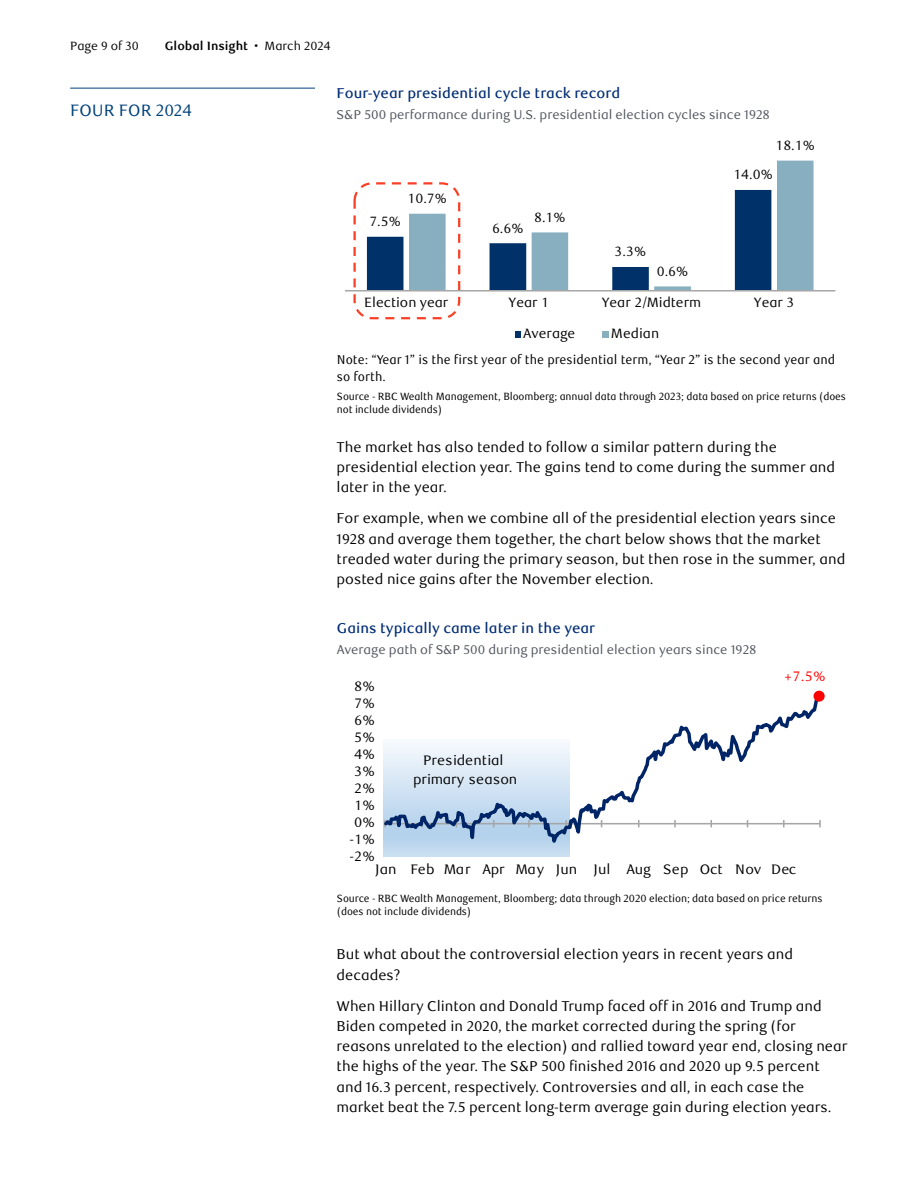
<style>
.page{position:relative;width:918px;height:1188px;background:#fff}
.page>*{position:absolute;margin:0;border:0;box-sizing:border-box;transform-origin:0 0}
.t1{font:16.5px "RBC Text";letter-spacing:-.005em;color:#00427a}
.FA_Focus_Article_FA_body_text{font:14.25px/20.2px "RBC Text";color:#000}
.t2{font:500 14.25px "RBC Text";color:#002d74}
.t3{font:13.8px/18.3px "RBC Text Tabular";letter-spacing:-.005em;color:#000;text-align:center}
.t4{font:13.8px "RBC Text Tabular";color:#f00}
.t5{font:13.5px "RBC Text Tabular";color:#000}
.Exhibits_Exhibit_Subtitle{font:12.75px "RBC Text";color:#4f545c}
.Exhibits_Exhibit_Note{font:12.75px/16.5px "RBC Text Cond";color:#000}
.t6{font:700 12px "RBC Text";color:#000}
.t7{font:12px "RBC Text";color:#000}
.Exhibits_Exhibit_Source{font:10.5px/13.5px "RBC Text Cond";letter-spacing:-.01em;color:#000}
.s1{font-weight:400}
</style>
<div class="page">
<hr style="left:70px;top:88px;width:245px;height:1px;background:#00427a">
<div style="left:367px;top:236px;width:37px;height:54px;background:#003168"></div>
<svg style="left:409px;top:161px;width:405px;height:129px"></svg>
<hr style="left:345px;top:290px;width:490px;height:2px;background:#a6a6a6">
<svg style="left:515px;top:332px;width:5px;height:6px"></svg>
<div style="left:602px;top:332px;width:7px;height:6px;background:#87afbf"></div>
<div style="left:353px;top:182px;width:107px;height:137px;border:2px dashed #f93f26;border-radius:17px"></div>
<svg style="left:385px;top:691px;width:436px;height:166px"></svg>
<div style="left:814px;top:691px;width:11px;height:11px;background:#f00;border-radius:50%"></div>
<p class="t7" style="left:70px;top:38px;width:70px">Page 9 of 30</p>
<p class="t6" style="left:165px;top:38px;width:168px">Global Insight <span class="s1">• March 2024</span></p>
<p class="t1" style="left:70px;top:100px;width:124px">FOUR FOR 2024</p>
<p class="t2" style="left:337px;top:85px;width:285px">Four-year presidential cycle track record</p>
<p class="Exhibits_Exhibit_Subtitle" style="left:337px;top:107px;width:435px">S&amp;P 500 performance during U.S. presidential election cycles since 1928</p>
<p class="t5" style="left:775px;top:137px;width:41px">18.1%</p>
<p class="t5" style="left:369px;top:214px;width:33px">7.5%</p>
<p class="t5" style="left:408px;top:191px;width:41px">10.7%</p>
<p class="t5" style="left:492px;top:220px;width:33px">6.6%</p>
<p class="t5" style="left:534px;top:209px;width:33px">8.1%</p>
<p class="t5" style="left:615px;top:244px;width:33px">3.3%</p>
<p class="t5" style="left:657px;top:263px;width:33px">0.6%</p>
<p class="t5" style="left:733px;top:167px;width:41px">14.0%</p>
<p class="t5" style="left:364px;top:294px;width:86px">Election year</p>
<p class="t5" style="left:509px;top:294px;width:42px">Year 1</p>
<p class="t5" style="left:602px;top:294px;width:101px">Year 2/Midterm</p>
<p class="t5" style="left:754px;top:294px;width:42px">Year 3</p>
<p class="t5" style="left:523px;top:325px;width:54px">Average</p>
<p class="t5" style="left:611px;top:325px;width:50px">Median</p>
<p class="Exhibits_Exhibit_Note" style="left:337px;top:352px;width:500px">Note: “Year 1” is the first year of the presidential term, “Year 2” is the second year and so forth.</p>
<p class="Exhibits_Exhibit_Source" style="left:337px;top:390px;width:511px">Source - RBC Wealth Management, Bloomberg; annual data through 2023; data based on price returns (does not include dividends)</p>
<p class="FA_Focus_Article_FA_body_text" style="left:337px;top:437px;width:500px">The market has also tended to follow a similar pattern during the presidential election year. The gains tend to come during the summer and later in the year.</p>
<p class="FA_Focus_Article_FA_body_text" style="left:337px;top:509px;width:510px">For example, when we combine all of the presidential election years since 1928 and average them together, the chart below shows that the market treaded water during the primary season, but then rose in the summer, and posted nice gains after the November election.</p>
<p class="t2" style="left:337px;top:619px;width:260px">Gains typically came later in the year</p>
<p class="Exhibits_Exhibit_Subtitle" style="left:337px;top:642px;width:421px">Average path of S&amp;P 500 during presidential election years since 1928</p>
<p class="t3" style="left:354px;top:677px;width:22px">8%</p>
<p class="t3" style="left:354px;top:694px;width:22px">7%</p>
<p class="t3" style="left:354px;top:711px;width:22px">6%</p>
<p class="t3" style="left:354px;top:728px;width:22px">5%</p>
<p class="t3" style="left:354px;top:745px;width:22px">4%</p>
<p class="t3" style="left:354px;top:762px;width:22px">3%</p>
<p class="t3" style="left:354px;top:779px;width:22px">2%</p>
<p class="t3" style="left:354px;top:796px;width:22px">1%</p>
<p class="t3" style="left:354px;top:813px;width:22px">0%</p>
<p class="t3" style="left:350px;top:830px;width:27px">-1%</p>
<p class="t3" style="left:350px;top:847px;width:27px">-2%</p>
<p class="t3" style="left:413px;top:752px;width:106px">Presidential primary season</p>
<p class="t4" style="left:784px;top:668px;width:43px">+7.5%</p>
<p class="t3" style="left:375px;top:861px;width:423px">Jan Feb Mar Apr May Jun Jul Aug Sep Oct Nov Dec</p>
<p class="Exhibits_Exhibit_Source" style="left:337px;top:892px;width:487px">Source - RBC Wealth Management, Bloomberg; data through 2020 election; data based on price returns (does not include dividends)</p>
<p class="FA_Focus_Article_FA_body_text" style="left:337px;top:945px;width:458px">But what about the controversial election years in recent years and decades?</p>
<p class="FA_Focus_Article_FA_body_text" style="left:337px;top:996px;width:512px">When Hillary Clinton and Donald Trump faced off in 2016 and Trump and Biden competed in 2020, the market corrected during the spring (for reasons unrelated to the election) and rallied toward year end, closing near the highs of the year. The S&amp;P 500 finished 2016 and 2020 up 9.5 percent and 16.3 percent, respectively. Controversies and all, in each case the market beat the 7.5 percent long-term average gain during election years.</p>
</div>
